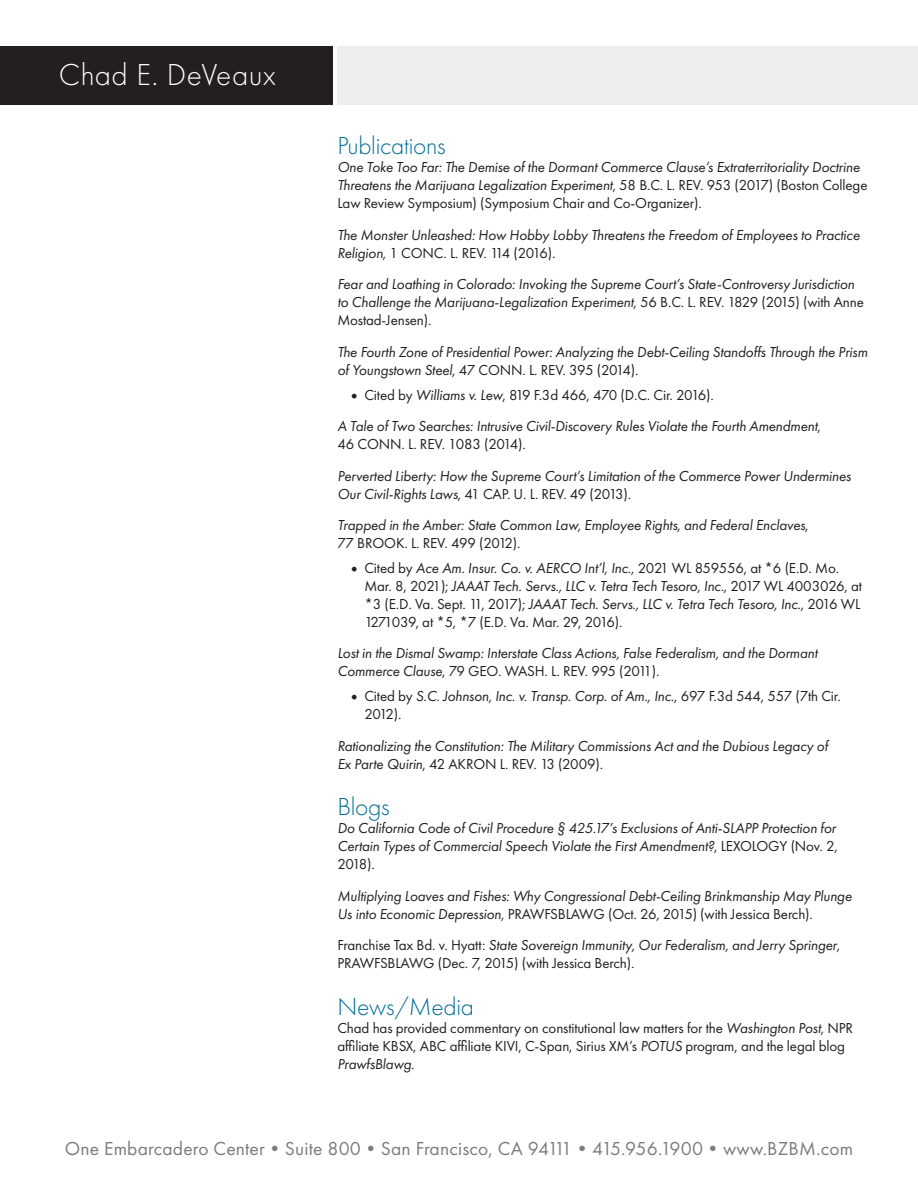
<style>
.page{position:relative;width:918px;height:1188px;background:#fff}
.page>*{position:absolute;margin:0;border:0;box-sizing:border-box;transform-origin:0 0}
.t1{font:300 31.5px "Futura PT";letter-spacing:.02em;color:#fff}
.t2{font:300 25.5px "Futura PT";letter-spacing:-.01em;color:#006c95}
.t3{font:19.5px "Futura PT";letter-spacing:.01em;color:#7b7c81}
.t4{font:italic 15px/18px "Futura PT";letter-spacing:-.01em;color:#231f20}
.t5{font:15px/18px "Futura PT";letter-spacing:-.01em;color:#231f20}
.s1{font-style:normal}
.s2{font-family:"Minion Pro";font-size:18px}
.s3{font-style:italic}
.s4{font-family:"Minion Pro";font-style:normal;font-size:18px}
</style>
<div class="page">
<div style="left:0;top:46px;width:333px;height:58px;background:#231f20"></div>
<div style="left:338px;top:46px;width:580px;height:59px;background:#eceded"></div>
<p class="t1" style="left:59px;top:56px;width:219px">Chad E. DeVeaux</p>
<p class="t2" style="left:337px;top:132px;width:110px">Publications</p>
<p class="t4" style="left:337px;top:158px;width:532px">One Toke Too Far: The Demise of the Dormant Commerce Clause’s Extraterritoriality Doctrine<br>Threatens the Marijuana Legalization Experiment<span class="s1">, 58 B.C. L. REV. 953 (2017) (Boston College<br>Law Review Symposium) (Symposium Chair and Co-Organizer).</span></p>
<p class="t4" style="left:337px;top:226px;width:524px">The Monster Unleashed: How Hobby Lobby Threatens the Freedom of Employees to Practice<br>Religion<span class="s1">, 1 CONC. L. REV. 114 (2016).</span></p>
<p class="t4" style="left:337px;top:275px;width:528px">Fear and Loathing in Colorado: Invoking the Supreme Court’s State-Controversy Jurisdiction to Challenge the Marijuana-Legalization Experiment<span class="s1">, 56 B.C. L. REV. 1829 (2015) (with Anne<br>Mostad-Jensen).</span></p>
<p class="t4" style="left:337px;top:343px;width:532px">The Fourth Zone of Presidential Power: Analyzing the Debt-Ceiling Standoffs Through the Prism of Youngstown Steel<span class="s1">, 47 CONN. L. REV. 395 (2014).</span></p>
<p class="t5" style="left:351px;top:386px;width:365px"><span class="s2">•</span> Cited by <span class="s3">Williams v. Lew</span>, 819 F.3d 466, 470 (D.C. Cir. 2016).</p>
<p class="t4" style="left:337px;top:417px;width:485px">A Tale of Two Searches: Intrusive Civil-Discovery Rules Violate the Fourth Amendment<span class="s1">,<br>46 CONN. L. REV. 1083 (2014).</span></p>
<p class="t4" style="left:337px;top:467px;width:515px">Perverted Liberty: How the Supreme Court’s Limitation of the Commerce Power Undermines<br>Our Civil-Rights Laws<span class="s1">, 41 CAP. U. L. REV. 49 (2013).</span></p>
<p class="t4" style="left:337px;top:516px;width:473px">Trapped in the Amber: State Common Law, Employee Rights, and Federal Enclaves<span class="s1">,<br>77 BROOK. L. REV. 499 (2012).</span></p>
<p class="t5" style="left:364px;top:559px;width:499px;text-indent:-14px"><span class="s2">•</span> Cited by <span class="s3">Ace Am. Insur. Co. v. AERCO Int’l, Inc.</span>, 2021 WL 859556, at *6 (E.D. Mo.<br>Mar. 8, 2021); <span class="s3">JAAAT Tech. Servs., LLC v. Tetra Tech Tesoro, Inc.</span>, 2017 WL 4003026, at *3 (E.D. Va. Sept. 11, 2017); <span class="s3">JAAAT Tech. Servs., LLC v. Tetra Tech Tesoro, Inc.</span>, 2016 WL 1271039, at *5, *7 (E.D. Va. Mar. 29, 2016).</p>
<p class="t4" style="left:337px;top:644px;width:482px">Lost in the Dismal Swamp: Interstate Class Actions, False Federalism, and the Dormant<br>Commerce Clause<span class="s1">, 79 GEO. WASH. L. REV. 995 (2011).</span></p>
<p class="t4" style="left:364px;top:687px;width:478px;text-indent:-14px"><span class="s4">•</span> <span class="s1">Cited by</span> S.C. Johnson, Inc. v. Transp. Corp. of Am., Inc.<span class="s1">, 697 F.3d 544, 557 (7th Cir.<br>2012).</span></p>
<p class="t4" style="left:337px;top:737px;width:492px">Rationalizing the Constitution: The Military Commissions Act and the Dubious Legacy of<br>Ex Parte Quirin<span class="s1">, 42 AKRON L. REV. 13 (2009).</span></p>
<p class="t2" style="left:337px;top:792px;width:54px">Blogs</p>
<p class="t4" style="left:337px;top:819px;width:502px">Do California Code of Civil Procedure § 425.17’s Exclusions of Anti-SLAPP Protection for<br>Certain Types of Commercial Speech Violate the First Amendment?<span class="s1">, LEXOLOGY (Nov. 2,<br>2018).</span></p>
<p class="t4" style="left:337px;top:887px;width:516px">Multiplying Loaves and Fishes: Why Congressional Debt-Ceiling Brinkmanship May Plunge<br>Us into Economic Depression<span class="s1">, PRAWFSBLAWG (Oct. 26, 2015) (with Jessica Berch).</span></p>
<p class="t5" style="left:337px;top:936px;width:504px">Franchise Tax Bd. v. Hyatt: <span class="s3">State Sovereign Immunity, Our Federalism, and Jerry Springer</span>,<br>PRAWFSBLAWG (Dec. 7, 2015) (with Jessica Berch).</p>
<p class="t2" style="left:337px;top:992px;width:138px">News/Media</p>
<p class="t5" style="left:337px;top:1019px;width:517px">Chad has provided commentary on constitutional law matters for the <span class="s3">Washington Post</span>, NPR affiliate KBSX, ABC affiliate KIVI, C-Span, Sirius XM’s <span class="s3">POTUS</span> program, and the legal blog<br><span class="s3">PrawfsBlawg</span>.</p>
<p class="t3" style="left:65px;top:1137px;width:790px">One Embarcadero Center•Suite 800•San Francisco, CA 94111•415.956.1900•www.BZBM.com</p>
</div>
